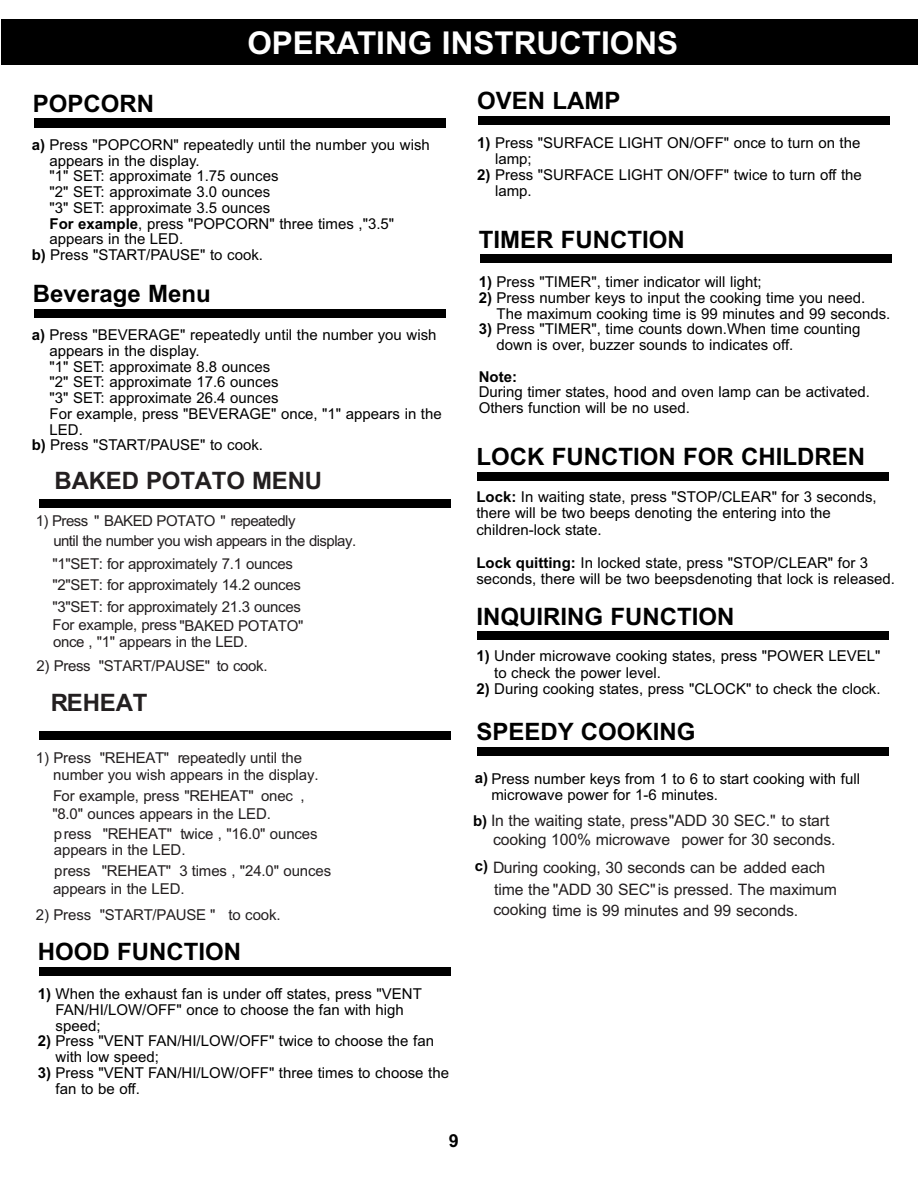
<style>
.page{position:relative;width:918px;height:1188px;background:#fff}
.page>*{position:absolute;margin:0;border:0;box-sizing:border-box;transform-origin:0 0}
.t1{font:700 31.5px "Arial";color:#fff}
.t2{font:700 24px "Arial";color:#000}
.t3{font:700 24px "Arial";letter-spacing:-.01em;color:#231f20}
.t4{font:700 18px "Arial";color:#000}
.t5{font:15.75px/21.3px "Arial";letter-spacing:-.01em;color:#231f20}
.t6{font:15px/15.8px "Arial";color:#000}
.t7{font:15px/21.5px "Arial";letter-spacing:-.02em;color:#231f20}
.t8{font:700 15px "Arial";color:#000}
.s1{font-weight:700}
.s2{font-weight:700;font-size:15px;color:#000}
</style>
<div class="page">
<div style="left:2px;top:19px;width:916px;height:45px;background:#000"></div>
<div style="left:34px;top:119px;width:411px;height:9px;background:#000"></div>
<div style="left:39px;top:967px;width:411px;height:9px;background:#000"></div>
<div style="left:34px;top:309px;width:411px;height:9px;background:#000"></div>
<div style="left:478px;top:116px;width:412px;height:9px;background:#000"></div>
<div style="left:480px;top:254px;width:411px;height:9px;background:#000"></div>
<div style="left:39px;top:731px;width:411px;height:9px;background:#000"></div>
<div style="left:39px;top:499px;width:411px;height:9px;background:#000"></div>
<div style="left:478px;top:472px;width:411px;height:9px;background:#000"></div>
<div style="left:478px;top:631px;width:411px;height:9px;background:#000"></div>
<div style="left:478px;top:747px;width:411px;height:9px;background:#000"></div>
<h1 class="t1" style="left:247px;top:32px;width:432px">OPERATING INSTRUCTIONS</h1>
<h2 class="t2" style="left:33px;top:95px;width:123px">POPCORN</h2>
<p class="t6" style="left:32px;top:138px;width:400px"><span class="s1">a)</span> Press "POPCORN" repeatedly until the number you wish</p>
<p class="t6" style="left:50px;top:154px;width:152px">appears in the display.</p>
<p class="t6" style="left:50px;top:170px;width:231px">"1" SET: approximate 1.75 ounces</p>
<p class="t6" style="left:50px;top:186px;width:222px">"2" SET: approximate 3.0 ounces</p>
<p class="t6" style="left:50px;top:201px;width:222px">"3" SET: approximate 3.5 ounces</p>
<p class="t6" style="left:50px;top:217px;width:346px"><span class="s1">For example</span>, press "POPCORN" three times ,"3.5"</p>
<p class="t6" style="left:50px;top:233px;width:135px">appears in the LED.</p>
<p class="t6" style="left:32px;top:249px;width:233px"><span class="s1">b)</span> Press "START/PAUSE" to cook.</p>
<h2 class="t2" style="left:33px;top:285px;width:180px">Beverage Menu</h2>
<p class="t6" style="left:32px;top:328px;width:406px"><span class="s1">a)</span> Press "BEVERAGE" repeatedly until the number you wish</p>
<p class="t6" style="left:50px;top:344px;width:152px">appears in the display.</p>
<p class="t6" style="left:50px;top:360px;width:222px">"1" SET: approximate 8.8 ounces</p>
<p class="t6" style="left:50px;top:376px;width:231px">"2" SET: approximate 17.6 ounces</p>
<p class="t6" style="left:50px;top:391px;width:231px">"3" SET: approximate 26.4 ounces</p>
<p class="t6" style="left:50px;top:407px;width:394px">For example, press "BEVERAGE" once, "1" appears in the</p>
<p class="t6" style="left:50px;top:423px;width:35px">LED.</p>
<p class="t6" style="left:32px;top:439px;width:233px"><span class="s1">b)</span> Press "START/PAUSE" to cook.</p>
<h2 class="t3" style="left:55px;top:472px;width:269px">BAKED POTATO MENU</h2>
<p class="t7" style="left:36px;top:511px;width:261px">1) Press " BAKED POTATO " repeatedly</p>
<p class="t7" style="left:53px;top:554px;width:250px">"1"SET: for approximately 7.1 ounces "2"SET: for approximately 14.2 ounces "3"SET: for approximately 21.3 ounces</p>
<p class="t7" style="left:53px;top:617px;width:252px;line-height:17.7px">For example, press "BAKED POTATO" once , "1" appears in the LED.</p>
<p class="t7" style="left:37px;top:656px;width:233px">2) Press "START/PAUSE" to cook.</p>
<p class="t7" style="left:53px;top:531px;width:304px">until the number you wish appears in the display.</p>
<h2 class="t3" style="left:51px;top:694px;width:98px">REHEAT</h2>
<p class="t7" style="left:36px;top:748px;width:268px">1) Press "REHEAT" repeatedly until the</p>
<p class="t7" style="left:53px;top:786px;width:253px">For example, press "REHEAT" onec ,</p>
<p class="t7" style="left:54px;top:824px;width:265px">press "REHEAT" twice , "16.0" ounces</p>
<p class="t7" style="left:54px;top:861px;width:279px">press "REHEAT" 3 times , "24.0" ounces</p>
<p class="t7" style="left:36px;top:906px;width:246px">2) Press "START/PAUSE " to cook.</p>
<p class="t7" style="left:53px;top:766px;width:267px">number you wish appears in the display.</p>
<p class="t7" style="left:53px;top:805px;width:220px">"8.0" ounces appears in the LED.</p>
<p class="t7" style="left:54px;top:841px;width:133px">appears in the LED.</p>
<p class="t7" style="left:53px;top:880px;width:133px">appears in the LED.</p>
<h2 class="t2" style="left:38px;top:943px;width:205px">HOOD FUNCTION</h2>
<p class="t6" style="left:56px;top:988px;width:368px;text-indent:-18px"><span class="s1">1)</span> When the exhaust fan is under off states, press "VENT<br>FAN/HI/LOW/OFF" once to choose the fan with high speed;</p>
<p class="t6" style="left:56px;top:1035px;width:380px;text-indent:-18px"><span class="s1">2)</span> Press "VENT FAN/HI/LOW/OFF" twice to choose the fan with low speed;</p>
<p class="t6" style="left:56px;top:1066px;width:395px;text-indent:-18px"><span class="s1">3)</span> Press "VENT FAN/HI/LOW/OFF" three times to choose the fan to be off.</p>
<h2 class="t2" style="left:477px;top:92px;width:145px">OVEN LAMP</h2>
<p class="t6" style="left:495px;top:137px;width:367px;text-indent:-18px"><span class="s1">1)</span> Press "SURFACE LIGHT ON/OFF" once to turn on the lamp;</p>
<p class="t6" style="left:495px;top:168px;width:368px;text-indent:-18px"><span class="s1">2)</span> Press "SURFACE LIGHT ON/OFF" twice to turn off the lamp.</p>
<h2 class="t2" style="left:479px;top:231px;width:207px">TIMER FUNCTION</h2>
<p class="t6" style="left:479px;top:275px;width:285px"><span class="s1">1)</span> Press "TIMER", timer indicator will light;</p>
<p class="t6" style="left:497px;top:291px;width:395px;text-indent:-18px"><span class="s1">2)</span> Press number keys to input the cooking time you need.<br>The maximum cooking time is 99 minutes and 99 seconds.</p>
<p class="t6" style="left:497px;top:323px;width:365px;text-indent:-18px"><span class="s1">3)</span> Press "TIMER", time counts down.When time counting down is over, buzzer sounds to indicates off.</p>
<p class="t8" style="left:479px;top:371px;width:40px">Note:</p>
<p class="t6" style="left:479px;top:386px;width:393px">During timer states, hood and oven lamp can be activated.<br>Others function will be no used.</p>
<h2 class="t2" style="left:476px;top:448px;width:390px">LOCK FUNCTION FOR CHILDREN</h2>
<p class="t6" style="left:476px;top:490px;width:402px;line-height:16.5px"><span class="s1">Lock:</span> In waiting state, press "STOP/CLEAR" for 3 seconds, there will be two beeps denoting the entering into the children-lock state.</p>
<p class="t6" style="left:476px;top:556px;width:420px;line-height:16.5px"><span class="s1">Lock quitting:</span> In locked state, press "STOP/CLEAR" for 3 seconds, there will be two beepsdenoting that lock is released.</p>
<h2 class="t2" style="left:476px;top:607px;width:259px">INQUIRING FUNCTION</h2>
<p class="t6" style="left:494px;top:649px;width:388px;line-height:16.5px;text-indent:-18px"><span class="s1">1)</span> Under microwave cooking states, press "POWER LEVEL" to check the power level.</p>
<p class="t6" style="left:476px;top:683px;width:406px"><span class="s1">2)</span> During cooking states, press "CLOCK" to check the clock.</p>
<h2 class="t2" style="left:477px;top:723px;width:220px">SPEEDY COOKING</h2>
<p class="t6" style="left:491px;top:772px;width:370px;text-indent:-17px"><span class="s1">a)</span> Press number keys from 1 to 6 to start cooking with full microwave power for 1-6 minutes.</p>
<p class="t5" style="left:493px;top:812px;width:344px;line-height:19px;text-indent:-20px"><span class="s2">b)</span> In the waiting state, press "ADD 30 SEC." to start cooking 100% microwave power for 30 seconds.</p>
<p class="t5" style="left:493px;top:858px;width:345px">During cooking, 30 seconds can be added each time the "ADD 30 SEC"is pressed. The maximum cooking time is 99 minutes and 99 seconds.</p>
<p class="t8" style="left:475px;top:860px;width:15px">c)</p>
<p class="t4" style="left:449px;top:1134px;width:12px">9</p>
</div>
